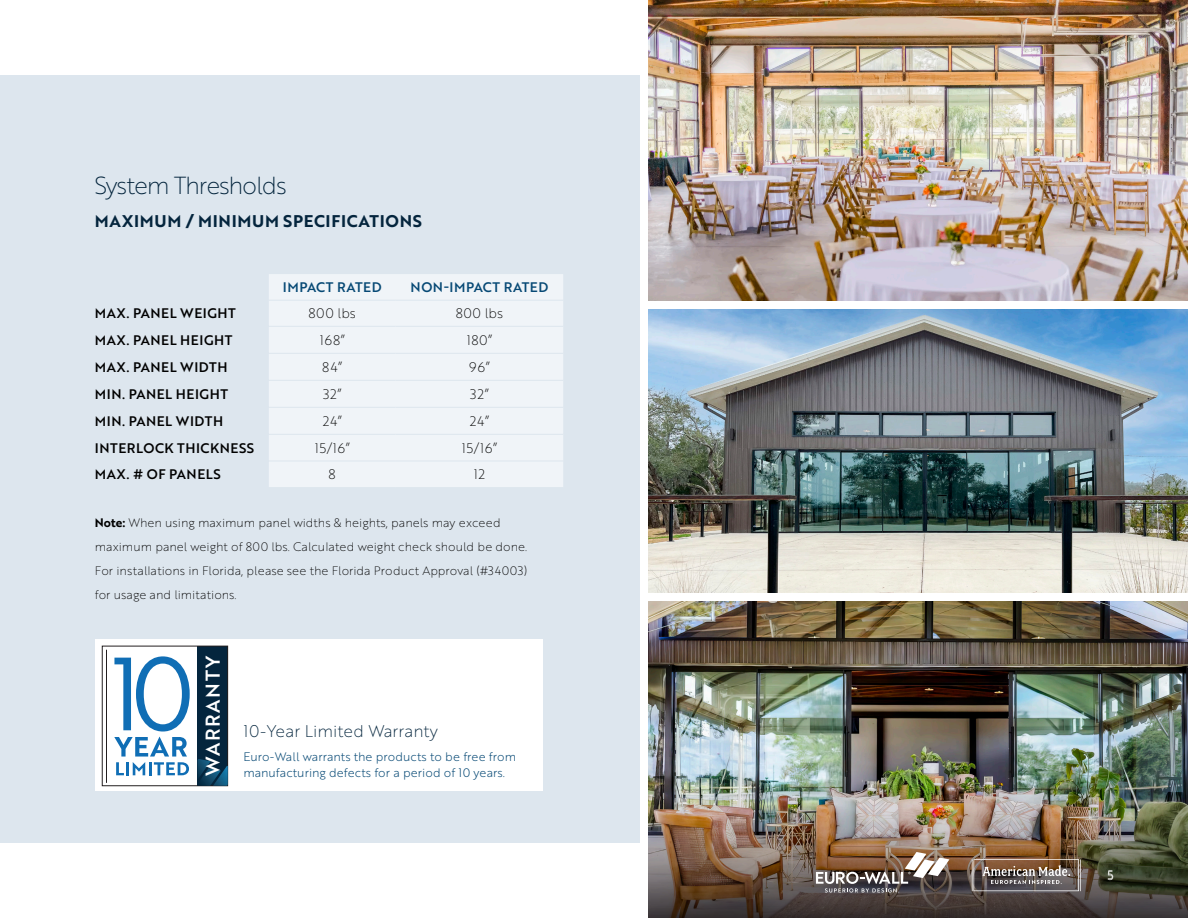
<style>
.page{position:relative;width:1188px;height:918px;background:#fff}
.page>*{position:absolute;margin:0;border:0;box-sizing:border-box;transform-origin:0 0}
.t1{font:24px "Brother 1816 Thin";letter-spacing:-.05em;color:#04253d}
.t2{font:19.5px "Brother 1816 Medium";letter-spacing:.085em;color:#fff}
.t3{font:16.5px "Brother 1816 Bold";letter-spacing:.04em;color:#04253d}
.t4{font:16.5px "Brother 1816 Thin";color:#04253d}
.t5{font:13.5px "Brother 1816 Medium";letter-spacing:.04em;color:#010101}
.t6{font:13.5px "Brother 1816 Thin";letter-spacing:.04em;color:#010101}
.t7{font:13.5px "Brother 1816 Medium";letter-spacing:.04em;color:#074975}
.t8{font:12px/24px "Brother 1816 Thin";color:#010101}
.t9{font:12px "Brother 1816 Light";color:#074975}
.t10{font:12px "Brother 1816 Light";color:#fff}
.s1{font-family:"Brother 1816 Bold"}
</style>
<div class="page">
<img style="left:648px;top:602px;width:540px;height:159px">
<img style="left:648px;top:761px;width:540px;height:157px">
<div style="left:0;top:75px;width:639px;height:768px;background:#dde6ee"></div>
<img style="left:648px;top:0;width:540px;height:300px">
<img style="left:648px;top:309px;width:540px;height:283px">
<div style="left:269px;top:274px;width:294px;height:213px;background:#f0f4f8"></div>
<hr style="left:269px;top:326px;width:127px;height:1px;background:#dde6ee">
<hr style="left:396px;top:326px;width:167px;height:1px;background:#dde6ee">
<hr style="left:269px;top:353px;width:127px;height:1px;background:#dde6ee">
<hr style="left:396px;top:353px;width:167px;height:1px;background:#dde6ee">
<hr style="left:269px;top:380px;width:127px;height:1px;background:#dde6ee">
<hr style="left:396px;top:380px;width:167px;height:1px;background:#dde6ee">
<hr style="left:269px;top:407px;width:127px;height:1px;background:#dde6ee">
<hr style="left:396px;top:407px;width:167px;height:1px;background:#dde6ee">
<hr style="left:269px;top:434px;width:127px;height:1px;background:#dde6ee">
<hr style="left:396px;top:434px;width:167px;height:1px;background:#dde6ee">
<hr style="left:269px;top:461px;width:127px;height:1px;background:#dde6ee">
<hr style="left:396px;top:461px;width:167px;height:1px;background:#dde6ee">
<hr style="left:269px;top:300px;width:127px;height:1px;background:#dde6ee">
<hr style="left:396px;top:300px;width:167px;height:1px;background:#dde6ee">
<div style="left:95px;top:640px;width:447px;height:151px;background:#fff"></div>
<div style="left:197px;top:646px;width:31px;height:140px;background:#04253d"></div>
<div style="left:102px;top:646px;width:126px;height:140px;border:1px solid #231f20"></div>
<svg style="left:114px;top:656px;width:76px;height:119px"></svg>
<hr style="left:106px;top:650px;width:1px;height:133px;background:#231f20">
<svg style="left:197px;top:759px;width:31px;height:27px"></svg>
<img style="left:816px;top:852px;width:133px;height:41px">
<svg style="left:972px;top:859px;width:109px;height:32px;background:#7c6d64"></svg>
<p class="t1" style="left:95px;top:168px;width:193px">System Thresholds</p>
<p class="t3" style="left:95px;top:208px;width:329px">MAXIMUM / MINIMUM SPECIFICATIONS</p>
<p class="t7" style="left:283px;top:277px;width:100px">IMPACT RATED</p>
<p class="t7" style="left:411px;top:277px;width:139px">NON-IMPACT RATED</p>
<p class="t5" style="left:95px;top:303px;width:142px">MAX. PANEL WEIGHT</p>
<p class="t6" style="left:309px;top:303px;width:49px">800 lbs</p>
<p class="t6" style="left:456px;top:303px;width:49px">800 lbs</p>
<p class="t5" style="left:95px;top:330px;width:139px">MAX. PANEL HEIGHT</p>
<p class="t6" style="left:320px;top:330px;width:27px">168”</p>
<p class="t6" style="left:467px;top:330px;width:27px">180”</p>
<p class="t5" style="left:95px;top:357px;width:134px">MAX. PANEL WIDTH</p>
<p class="t6" style="left:322px;top:357px;width:21px">84”</p>
<p class="t6" style="left:469px;top:357px;width:22px">96”</p>
<p class="t5" style="left:95px;top:384px;width:135px">MIN. PANEL HEIGHT</p>
<p class="t6" style="left:323px;top:384px;width:20px">32”</p>
<p class="t6" style="left:470px;top:384px;width:20px">32”</p>
<p class="t5" style="left:95px;top:411px;width:130px">MIN. PANEL WIDTH</p>
<p class="t6" style="left:323px;top:411px;width:21px">24”</p>
<p class="t6" style="left:470px;top:411px;width:21px">24”</p>
<p class="t5" style="left:95px;top:437px;width:161px">INTERLOCK THICKNESS</p>
<p class="t6" style="left:315px;top:438px;width:37px">15/16”</p>
<p class="t6" style="left:462px;top:438px;width:37px">15/16”</p>
<p class="t5" style="left:95px;top:464px;width:127px">MAX. # OF PANELS</p>
<p class="t6" style="left:329px;top:465px;width:9px">8</p>
<p class="t6" style="left:474px;top:465px;width:13px">12</p>
<p class="t8" style="left:95px;top:510px;width:434px"><span class="s1">Note:</span> When using maximum panel widths &amp; heights, panels may exceed maximum panel weight of 800 lbs. Calculated weight check should be done.<br>For installations in Florida, please see the Florida Product Approval (#34003) for usage and limitations.</p>
<p class="t2" style="left:198px;top:776px;width:122px;rotate:-90deg">WARRANTY</p>
<p class="t4" style="left:243px;top:719px;width:196px">10-Year Limited Warranty</p>
<p class="t9" style="left:243px;top:747px;width:274px">Euro-Wall warrants the products to be free from</p>
<p class="t9" style="left:243px;top:764px;width:263px">manufacturing defects for a period of 10 years.</p>
<p class="t10" style="left:1107px;top:866px;width:8px">5</p>
</div>
